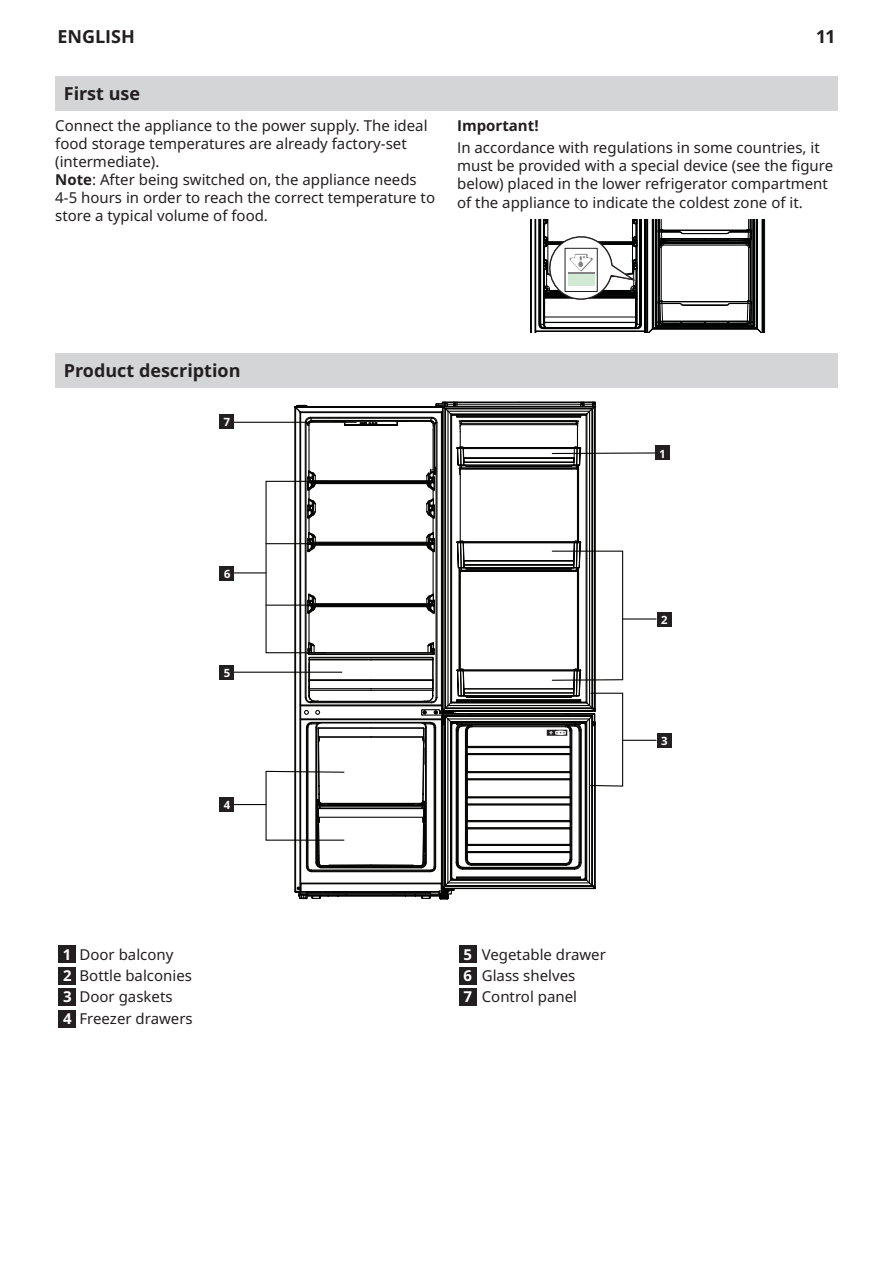
<style>
.page{position:relative;width:893px;height:1263px;background:#fff}
.page>*{position:absolute;margin:0;border:0;box-sizing:border-box;transform-origin:0 0}
.t1{font:700 18px "Noto IKEA Latin";color:#231f20}
.body_10pt{font:15px/18px "Noto IKEA Latin";color:#231f20}
.t2{font:700 15px "Noto IKEA Latin";color:#231f20}
.body_10pt-2{font:700 15px "Noto IKEA Latin";color:#fff}
.t3{font:700 11.4px "Noto IKEA Latin";color:#fff}
.s1{font-weight:700}
</style>
<div class="page">
<div style="left:55px;top:77px;width:783px;height:34px;background:#d4d5d6"></div>
<div style="left:55px;top:353px;width:783px;height:34px;background:#d4d5d6"></div>
<hr style="left:234px;top:422px;width:122px;height:1px;background:#050504">
<hr style="left:234px;top:804px;width:32px;height:1px;background:#050504">
<hr style="left:234px;top:572px;width:32px;height:1px;background:#050504">
<svg style="left:265px;top:219px;width:500px;height:766px"></svg>
<div style="left:655px;top:446px;width:15px;height:14px;background:#231f20"></div>
<div style="left:657px;top:612px;width:14px;height:14px;background:#231f20"></div>
<div style="left:657px;top:733px;width:14px;height:15px;background:#231f20"></div>
<div style="left:220px;top:797px;width:14px;height:15px;background:#231f20"></div>
<div style="left:220px;top:566px;width:14px;height:15px;background:#231f20"></div>
<div style="left:220px;top:414px;width:14px;height:15px;background:#231f20"></div>
<hr style="left:234px;top:672px;width:108px;height:1px;background:#050504">
<div style="left:220px;top:665px;width:14px;height:14px;background:#231f20"></div>
<div style="left:59px;top:946px;width:17px;height:17px;background:#231f20"></div>
<div style="left:459px;top:946px;width:18px;height:17px;background:#231f20"></div>
<div style="left:59px;top:967px;width:17px;height:17px;background:#231f20"></div>
<div style="left:459px;top:967px;width:18px;height:17px;background:#231f20"></div>
<div style="left:59px;top:988px;width:17px;height:18px;background:#231f20"></div>
<div style="left:459px;top:988px;width:18px;height:18px;background:#231f20"></div>
<div style="left:59px;top:1010px;width:17px;height:17px;background:#231f20"></div>
<p class="t1" style="left:57px;top:24px;width:79px">ENGLISH</p>
<p class="t1" style="left:817px;top:24px;width:20px">11</p>
<h1 class="t1" style="left:64px;top:81px;width:78px">First use</h1>
<p class="body_10pt" style="left:55px;top:116px;width:374px">Connect the appliance to the power supply. The ideal food storage temperatures are already factory-set (intermediate).</p>
<p class="body_10pt" style="left:55px;top:170px;width:381px"><span class="s1">Note</span>: After being switched on, the appliance needs<br>4-5 hours in order to reach the correct temperature to store a typical volume of food.</p>
<h2 class="t2" style="left:457px;top:115px;width:83px">Important!</h2>
<p class="body_10pt" style="left:457px;top:139px;width:378px">In accordance with regulations in some countries, it must be provided with a special device (see the figure below) placed in the lower refrigerator compartment of the appliance to indicate the coldest zone of it.</p>
<h1 class="t1" style="left:64px;top:358px;width:178px">Product description</h1>
<p class="t3" style="left:224px;top:414px;width:8px">7</p>
<p class="t3" style="left:224px;top:566px;width:8px">6</p>
<p class="t3" style="left:224px;top:664px;width:8px">5</p>
<p class="t3" style="left:224px;top:797px;width:8px">4</p>
<p class="t3" style="left:660px;top:445px;width:7px">1</p>
<p class="t3" style="left:661px;top:611px;width:8px">2</p>
<p class="t3" style="left:661px;top:733px;width:8px">3</p>
<p class="body_10pt-2" style="left:64px;top:944px;width:9px">1</p>
<p class="body_10pt" style="left:80px;top:945px;width:95px">Door balcony</p>
<p class="body_10pt-2" style="left:463px;top:944px;width:10px">5</p>
<p class="body_10pt" style="left:482px;top:945px;width:126px">Vegetable drawer</p>
<p class="body_10pt-2" style="left:63px;top:965px;width:10px">2</p>
<p class="body_10pt" style="left:80px;top:966px;width:114px">Bottle balconies</p>
<p class="body_10pt-2" style="left:463px;top:965px;width:11px">6</p>
<p class="body_10pt" style="left:482px;top:966px;width:95px">Glass shelves</p>
<p class="body_10pt-2" style="left:63px;top:986px;width:10px">3</p>
<p class="body_10pt" style="left:80px;top:987px;width:95px">Door gaskets</p>
<p class="body_10pt-2" style="left:464px;top:986px;width:10px">7</p>
<p class="body_10pt" style="left:482px;top:987px;width:97px">Control panel</p>
<p class="body_10pt-2" style="left:63px;top:1008px;width:10px">4</p>
<p class="body_10pt" style="left:80px;top:1009px;width:115px">Freezer drawers</p>
</div>
